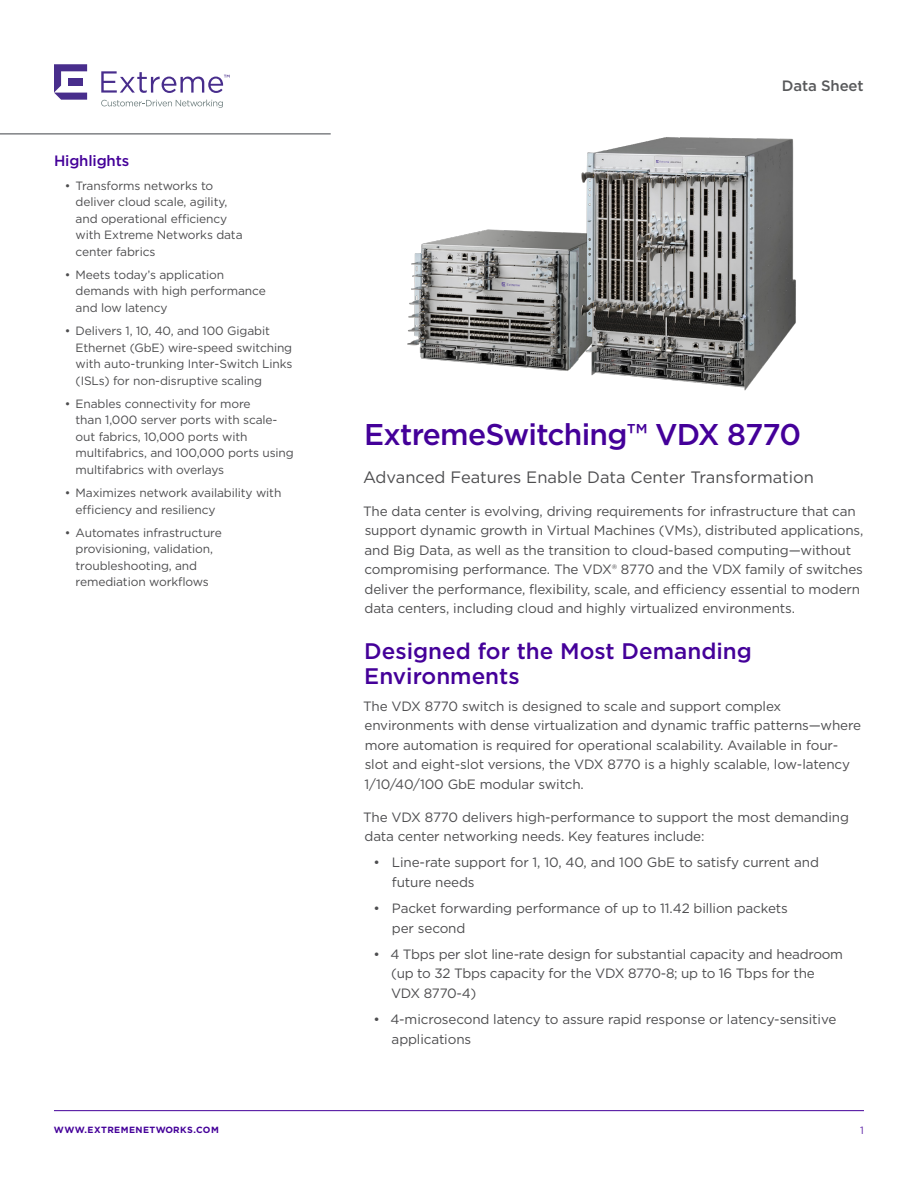
<style>
.page{position:relative;width:918px;height:1188px;background:#fff}
.page>*{position:absolute;margin:0;border:0;box-sizing:border-box;transform-origin:0 0}
.t1{font:500 30px "Gotham";letter-spacing:-.025em;color:#409}
.t2{font:500 22.5px/25.5px "Gotham";color:#409}
.t3{font:16.5px "Gotham";color:#4d4d4f}
.t4{font:500 15px "Gotham";letter-spacing:-.01em;color:#409}
.t5{font:500 15px "Gotham";letter-spacing:-.01em;color:#58595b}
.t6{font:13.5px/19.5px "Gotham";letter-spacing:-.01em;color:#4d4d4f}
.t7{font:12px/16.5px "Gotham";letter-spacing:-.01em;color:#4d4d4f}
.t8{font:10.5px "Gotham";color:#6026a8}
.t9{font:700 9px "Gotham";letter-spacing:.05em;color:#409}
</style>
<div class="page">
<hr style="left:54px;top:1110px;width:810px;height:1px;background:#409">
<svg style="left:101px;top:100px;width:122px;height:8px"></svg>
<svg style="left:54px;top:64px;width:33px;height:36px"></svg>
<svg style="left:101px;top:71px;width:129px;height:22px"></svg>
<hr style="left:0;top:133px;width:331px;height:2px;background:#808285">
<img style="left:407px;top:229px;width:171px;height:142px">
<img style="left:578px;top:137px;width:218px;height:254px">
<p class="t4" style="left:54px;top:151px;width:77px">Highlights</p>
<p class="t7" style="left:76px;top:177px;width:169px;text-indent:-11px">• Transforms networks to deliver cloud scale, agility, and operational efficiency with Extreme Networks data center fabrics</p>
<p class="t7" style="left:76px;top:266px;width:192px;text-indent:-11px">• Meets today’s application demands with high performance and low latency</p>
<p class="t7" style="left:76px;top:322px;width:218px;text-indent:-11px">• Delivers 1, 10, 40, and 100 Gigabit Ethernet (GbE) wire-speed switching with auto-trunking Inter-Switch Links (ISLs) for non-disruptive scaling</p>
<p class="t7" style="left:76px;top:395px;width:220px;text-indent:-11px">• Enables connectivity for more<br>than 1,000 server ports with scale&shy;out fabrics, 10,000 ports with multifabrics, and 100,000 ports using multifabrics with overlays</p>
<p class="t7" style="left:76px;top:484px;width:207px;text-indent:-11px">• Maximizes network availability with efficiency and resiliency</p>
<p class="t7" style="left:76px;top:524px;width:148px;text-indent:-11px">• Automates infrastructure provisioning, validation, troubleshooting, and remediation workflows</p>
<p class="t5" style="left:782px;top:76px;width:83px">Data Sheet</p>
<h1 class="t1" style="left:364px;top:415px;width:439px">ExtremeSwitching™ VDX 8770</h1>
<p class="t3" style="left:363px;top:466px;width:453px">Advanced Features Enable Data Center Transformation</p>
<p class="t6" style="left:363px;top:501px;width:502px">The data center is evolving, driving requirements for infrastructure that can support dynamic growth in Virtual Machines (VMs), distributed applications, and Big Data, as well as the transition to cloud-based computing—without compromising performance. The VDX® 8770 and the VDX family of switches deliver the performance, flexibility, scale, and efficiency essential to modern data centers, including cloud and highly virtualized environments.</p>
<h2 class="t2" style="left:364px;top:638px;width:389px">Designed for the Most Demanding<br>Environments</h2>
<p class="t6" style="left:363px;top:696px;width:499px">The VDX 8770 switch is designed to scale and support complex environments with dense virtualization and dynamic traffic patterns—where more automation is required for operational scalability. Available in four&shy;slot and eight-slot versions, the VDX 8770 is a highly scalable, low-latency 1/10/40/100 GbE modular switch.</p>
<p class="t6" style="left:363px;top:807px;width:487px">The VDX 8770 delivers high-performance to support the most demanding data center networking needs. Key features include:</p>
<p class="t6" style="left:392px;top:853px;width:429px;text-indent:-19px">• Line-rate support for 1, 10, 40, and 100 GbE to satisfy current and future needs</p>
<p class="t6" style="left:392px;top:898px;width:397px;text-indent:-19px">• Packet forwarding performance of up to 11.42 billion packets per second</p>
<p class="t6" style="left:391px;top:944px;width:453px;text-indent:-18px">• 4 Tbps per slot line-rate design for substantial capacity and headroom (up to 32 Tbps capacity for the VDX 8770-8; up to 16 Tbps for the<br>VDX 8770-4)</p>
<p class="t6" style="left:392px;top:1009px;width:446px;text-indent:-18px">• 4-microsecond latency to assure rapid response or latency-sensitive applications</p>
<p class="t9" style="left:54px;top:1124px;width:166px">WWW.EXTREMENETWORKS.COM</p>
<p class="t8" style="left:860px;top:1124px;width:5px">1</p>
</div>
